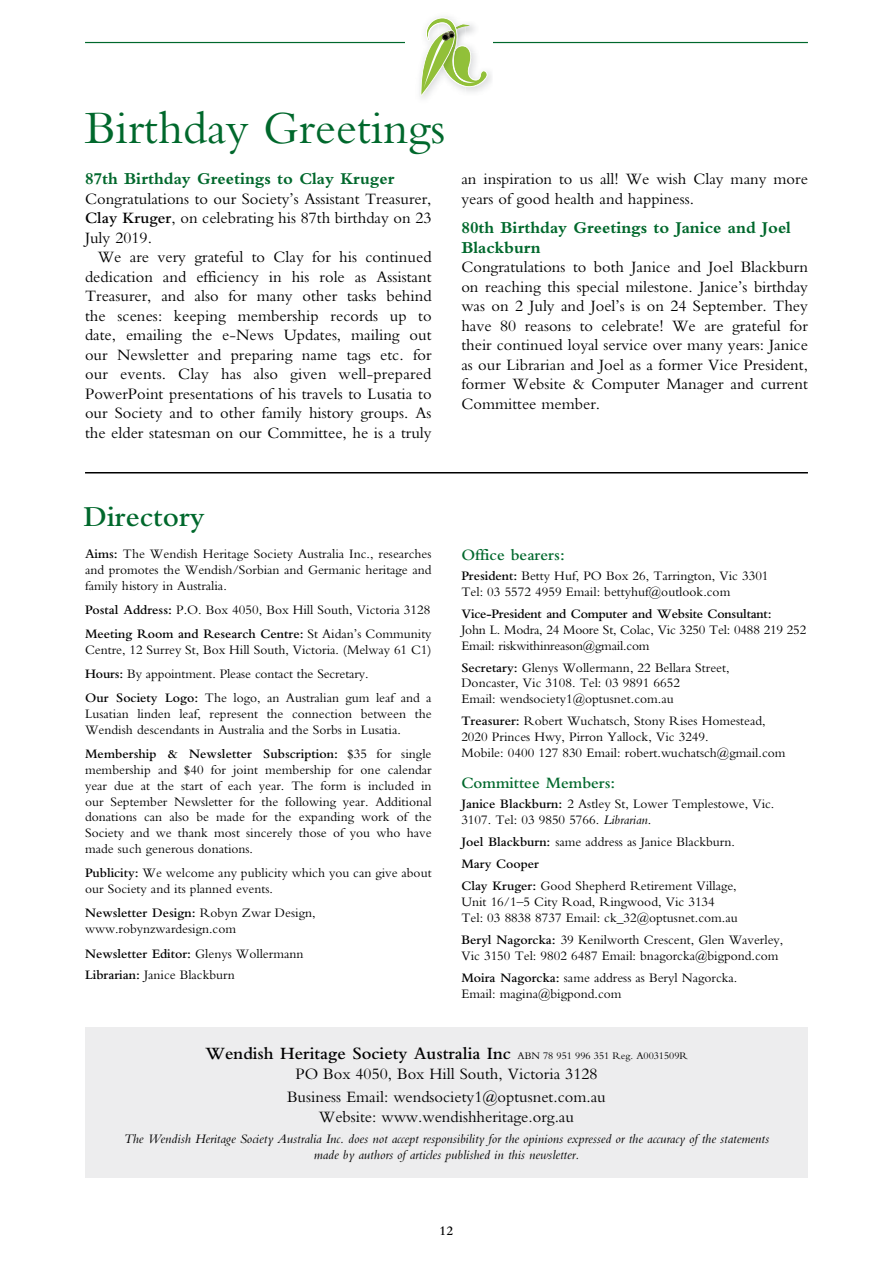
<style>
.page{position:relative;width:893px;height:1263px;background:#fff}
.page>*{position:absolute;margin:0;border:0;box-sizing:border-box;transform-origin:0 0}
.t1{font:48px "Bembo";color:#00682c}
.t2{font:600 30px "Bembo";color:#00682c}
.t3{font:600 18px "Bembo";color:#000}
.t4{font:700 17.25px/19.5px "Bembo";color:#00682c}
.t5{font:16.5px/19.5px "Bembo";color:#000;text-align:justify}
.t6{font:600 16.5px "Bembo";color:#00682c}
.t7{font:13.5px/15.8px "Bembo";color:#000}
.t8{font:italic 13.5px/16.5px "Bembo";color:#000;text-align:center}
.t9{font:600 13.5px "Bembo";letter-spacing:-.015em;color:#000}
.s1{font-weight:600}
.s2{font-style:italic}
.s3{font-weight:400;font-size:10.5px}
</style>
<div class="page">
<hr style="left:85px;top:42px;width:723px;height:1px;background:#00682c">
<div style="left:405px;top:11px;width:88px;height:92px;background:#fff"></div>
<img style="left:419px;top:96px;width:12px;height:2px">
<svg style="left:419px;top:18px;width:69px;height:78px"></svg>
<div style="left:85px;top:1027px;width:723px;height:151px;background:#ededee"></div>
<hr style="left:85px;top:472px;width:723px;height:1px;background:#000">
<h1 class="t1" style="left:85px;top:100px;width:362px">Birthday Greetings</h1>
<p class="t4" style="left:85px;top:169px;width:311px">87th Birthday Greetings to Clay Kruger</p>
<p class="t5" style="left:85px;top:189px;width:348px">Congratulations to our Society’s Assistant Treasurer, <span class="s1">Clay Kruger</span>, on celebrating his 87th birthday on 23<br>July 2019.</p>
<p class="t5" style="left:85px;top:247px;width:348px;text-indent:13px">We are very grateful to Clay for his continued dedication and efficiency in his role as Assistant Treasurer, and also for many other tasks behind the scenes: keeping membership records up to date, emailing the e-News Updates, mailing out our Newsletter and preparing name tags etc. for our events. Clay has also given well-prepared PowerPoint presentations of his travels to Lusatia to our Society and to other family history groups. As the elder statesman on our Committee, he is a truly</p>
<p class="t5" style="left:461px;top:169px;width:348px">an inspiration to us all! We wish Clay many more years of good health and happiness.</p>
<p class="t4" style="left:461px;top:218px;width:331px">80th Birthday Greetings to Janice and Joel<br>Blackburn</p>
<p class="t5" style="left:461px;top:257px;width:348px">Congratulations to both Janice and Joel Blackburn on reaching this special milestone. Janice’s birthday was on 2 July and Joel’s is on 24 September. They have 80 reasons to celebrate! We are grateful for their continued loyal service over many years: Janice as our Librarian and Joel as a former Vice President, former Website &amp; Computer Manager and current Committee member.</p>
<h2 class="t2" style="left:84px;top:500px;width:122px">Directory</h2>
<p class="t7" style="left:85px;top:546px;width:348px;text-align:justify"><span class="s1">Aims:</span> The Wendish Heritage Society Australia Inc., researches and promotes the Wendish/Sorbian and Germanic heritage and family history in Australia.</p>
<p class="t7" style="left:85px;top:597px;width:348px;line-height:24.3px"><span class="s1">Postal Address:</span> P.O. Box 4050, Box Hill South, Victoria 3128<br><span class="s1">Meeting Room and Research Centre:</span> St Aidan’s Community</p>
<p class="t7" style="left:85px;top:637px;width:348px;line-height:24.3px">Centre, 12 Surrey St, Box Hill South, Victoria. (Melway 61 C1)<br><span class="s1">Hours:</span> By appointment. Please contact the Secretary.<br><span class="s1">Our Society Logo:</span> The logo, an Australian gum leaf and a</p>
<p class="t7" style="left:85px;top:706px;width:348px">Lusatian linden leaf, represent the connection between the<br>Wendish descendants in Australia and the Sorbs in Lusatia.</p>
<p class="t7" style="left:85px;top:746px;width:348px;text-align:justify"><span class="s1">Membership &amp; Newsletter Subscription:</span> $35 for single membership and $40 for joint membership for one calendar year due at the start of each year. The form is included in our September Newsletter for the following year. Additional donations can also be made for the expanding work of the Society and we thank most sincerely those of you who have made such generous donations.</p>
<p class="t7" style="left:85px;top:865px;width:348px"><span class="s1">Publicity:</span> We welcome any publicity which you can give about our Society and its planned events.</p>
<p class="t7" style="left:85px;top:905px;width:232px"><span class="s1">Newsletter Design:</span> Robyn Zwar Design, www.robynzwardesign.com</p>
<p class="t7" style="left:85px;top:943px;width:220px;line-height:20.7px"><span class="s1">Newsletter Editor:</span> Glenys Wollermann<br><span class="s1">Librarian:</span> Janice Blackburn</p>
<p class="t6" style="left:461px;top:546px;width:105px">Office bearers:</p>
<p class="t7" style="left:461px;top:568px;width:309px"><span class="s1">President:</span> Betty Huf, PO Box 26, Tarrington, Vic 3301<br>Tel: 03 5572 4959 Email: bettyhuf@outlook.com</p>
<p class="t9" style="left:461px;top:606px;width:312px">Vice-President and Computer and Website Consultant:</p>
<p class="t7" style="left:461px;top:621px;width:346px">John L. Modra, 24 Moore St, Colac, Vic 3250 Tel: 0488 219 252<br>Email: riskwithinreason@gmail.com</p>
<p class="t7" style="left:461px;top:659px;width:270px"><span class="s1">Secretary:</span> Glenys Wollermann, 22 Bellara Street,<br>Doncaster, Vic 3108. Tel: 03 9891 6652<br>Email: wendsociety1@optusnet.com.au</p>
<p class="t7" style="left:461px;top:713px;width:326px"><span class="s1">Treasurer:</span> Robert Wuchatsch, Stony Rises Homestead,<br>2020 Princes Hwy, Pirron Yallock, Vic 3249.<br>Mobile: 0400 127 830 Email: robert.wuchatsch@gmail.com</p>
<p class="t6" style="left:461px;top:774px;width:156px">Committee Members:</p>
<p class="t7" style="left:461px;top:796px;width:315px"><span class="s1">Janice Blackburn:</span> 2 Astley St, Lower Templestowe, Vic.<br>3107. Tel: 03 9850 5766. <span class="s2">Librarian</span>.</p>
<p class="t7" style="left:461px;top:830px;width:277px;line-height:22.2px"><span class="s1">Joel Blackburn:</span> same address as Janice Blackburn.<br><span class="s1">Mary Cooper<br>Clay Kruger:</span> Good Shepherd Retirement Village,</p>
<p class="t7" style="left:461px;top:894px;width:278px">Unit 16/1–5 City Road, Ringwood, Vic 3134<br>Tel: 03 8838 8737 Email: ck_32@optusnet.com.au</p>
<p class="t7" style="left:461px;top:932px;width:324px"><span class="s1">Beryl Nagorcka:</span> 39 Kenilworth Crescent, Glen Waverley,<br>Vic 3150 Tel: 9802 6487 Email: bnagorcka@bigpond.com</p>
<p class="t7" style="left:461px;top:969px;width:278px"><span class="s1">Moira Nagorcka:</span> same address as Beryl Nagorcka.<br>Email: magina@bigpond.com</p>
<h3 class="t3" style="left:205px;top:1043px;width:484px">Wendish Heritage Society Australia Inc <span class="s3">ABN 78 951 996 351 Reg. A0031509R</span></h3>
<p class="t5" style="left:287px;top:1061px;width:320px;line-height:23.7px;text-align:center">PO Box 4050, Box Hill South, Victoria 3128<br>Business Email: wendsociety1@optusnet.com.au</p>
<p class="t5" style="left:319px;top:1107px;width:257px">Website: www.wendishheritage.org.au</p>
<p class="t8" style="left:124px;top:1130px;width:647px">The Wendish Heritage Society Australia Inc. does not accept responsibility for the opinions expressed or the accuracy of the statements made by authors of articles published in this newsletter.</p>
<p class="t9" style="left:440px;top:1223px;width:15px">12</p>
</div>
